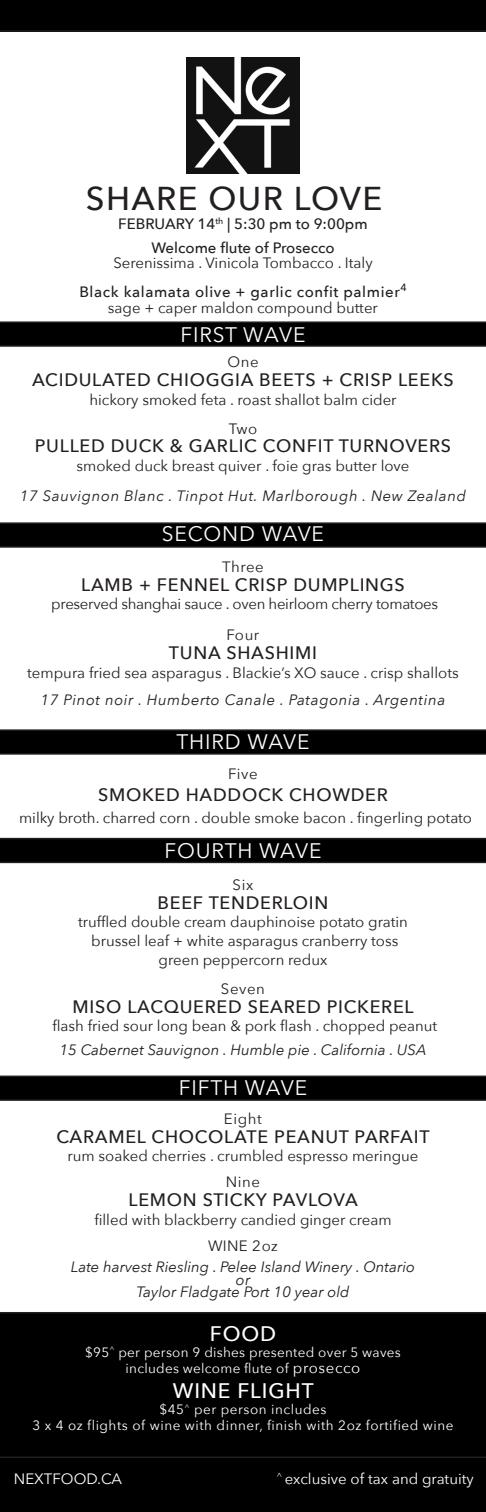
<style>
.page{position:relative;width:486px;height:1512px;background:#fff}
.page>*{position:absolute;margin:0;border:0;box-sizing:border-box;transform-origin:0 0}
.t1{font:500 33px "Avenir Next";letter-spacing:.04em;color:#231f20}
.t2{font:21px "Avenir Next";letter-spacing:.04em;color:#fff}
.t3{font:500 21px "Avenir Next";letter-spacing:.04em;color:#fff}
.t4{font:500 18px "Avenir Next";letter-spacing:.04em;color:#231f20}
.t5{font:15px "Avenir Next";color:#231f20}
.t6{font:italic 15px "Avenir Next";color:#231f20}
.t7{font:italic 15px "Avenir Next";letter-spacing:.04em;color:#231f20}
.t8{font:500 15px "Avenir Next";color:#231f20}
.t9{font:15px "Avenir Next";letter-spacing:-.02em;color:#231f20}
.t10{font:500 15px "Avenir Next";letter-spacing:.03em;color:#231f20}
.t11{font:15px "Avenir Next";color:#fff}
.t12{font:13.5px "Avenir Next";letter-spacing:.04em;color:#fff}
.t13{font:13.5px "Avenir Next";letter-spacing:.02em;color:#fff}
.t14{font:8.7px "Avenir Next";color:#fff}
.s1{font-size:15px}
</style>
<div class="page">
<img style="left:186px;top:58px;width:114px;height:116px">
<svg style="left:0;top:1076px;width:486px;height:25px;background:#040404"></svg>
<svg style="left:0;top:838px;width:486px;height:25px;background:#030303"></svg>
<svg style="left:0;top:729px;width:486px;height:26px;background:#0a0a0a"></svg>
<svg style="left:0;top:522px;width:486px;height:26px;background:#0a0a0a"></svg>
<div style="left:0;top:0;width:486px;height:32px;background:#000"></div>
<svg style="left:0;top:321px;width:486px;height:26px;background:#0a0a0a"></svg>
<div style="left:0;top:1458px;width:486px;height:54px;background:#000"></div>
<div style="left:0;top:1312px;width:486px;height:146px;background:#000"></div>
<p class="t1" style="left:86px;top:170px;width:298px">SHARE OUR LOVE</p>
<p class="t8" style="left:118px;top:211px;width:251px">FEBRUARY 14<sup>th</sup> | 5:30 pm to 9:00pm</p>
<p class="t8" style="left:151px;top:235px;width:185px">Welcome flute of Prosecco</p>
<p class="t5" style="left:113px;top:251px;width:261px">Serenissima . Vinicola Tombacco . Italy</p>
<p class="t10" style="left:79px;top:279px;width:329px">Black kalamata olive + garlic confit palmier<sup>4</sup></p>
<p class="t5" style="left:108px;top:295px;width:272px">sage + caper maldon compound butter</p>
<p class="t2" style="left:180px;top:317px;width:127px">FIRST WAVE</p>
<p class="t5" style="left:227px;top:349px;width:33px">One</p>
<p class="t4" style="left:32px;top:364px;width:423px">ACIDULATED CHIOGGIA BEETS + CRISP LEEKS</p>
<p class="t5" style="left:89px;top:387px;width:309px">hickory smoked feta . roast shallot balm cider</p>
<p class="t5" style="left:229px;top:416px;width:30px">Two</p>
<p class="t4" style="left:35px;top:431px;width:418px">PULLED DUCK &amp; GARLIC CONFIT TURNOVERS</p>
<p class="t5" style="left:76px;top:453px;width:335px">smoked duck breast quiver . foie gras butter love</p>
<p class="t7" style="left:20px;top:483px;width:448px">17 Sauvignon Blanc . Tinpot Hut. Marlborough . New Zealand</p>
<p class="t2" style="left:162px;top:516px;width:164px">SECOND WAVE</p>
<p class="t5" style="left:222px;top:554px;width:43px">Three</p>
<p class="t4" style="left:81px;top:569px;width:325px">LAMB + FENNEL CRISP DUMPLINGS</p>
<p class="t9" style="left:51px;top:592px;width:388px">preserved shanghai sauce . oven heirloom cherry tomatoes</p>
<p class="t5" style="left:227px;top:622px;width:34px">Four</p>
<p class="t4" style="left:169px;top:638px;width:150px">TUNA SHASHIMI</p>
<p class="t5" style="left:27px;top:660px;width:433px">tempura fried sea asparagus . Blackie’s XO sauce . crisp shallots</p>
<p class="t7" style="left:41px;top:687px;width:406px">17 Pinot noir . Humberto Canale . Patagonia . Argentina</p>
<p class="t2" style="left:176px;top:724px;width:135px">THIRD WAVE</p>
<p class="t5" style="left:228px;top:762px;width:31px">Five</p>
<p class="t4" style="left:98px;top:779px;width:291px">SMOKED HADDOCK CHOWDER</p>
<p class="t5" style="left:19px;top:805px;width:455px">milky broth. charred corn . double smoke bacon . fingerling potato</p>
<p class="t2" style="left:164px;top:833px;width:159px">FOURTH WAVE</p>
<p class="t5" style="left:233px;top:872px;width:22px">Six</p>
<p class="t4" style="left:158px;top:887px;width:172px">BEEF TENDERLOIN</p>
<p class="t5" style="left:78px;top:910px;width:331px">truffled double cream dauphinoise potato gratin</p>
<p class="t5" style="left:91px;top:928px;width:309px">brussel leaf + white asparagus cranberry toss</p>
<p class="t5" style="left:159px;top:947px;width:170px">green peppercorn redux</p>
<p class="t5" style="left:221px;top:976px;width:46px">Seven</p>
<p class="t4" style="left:73px;top:991px;width:343px">MISO LACQUERED SEARED PICKEREL</p>
<p class="t5" style="left:52px;top:1013px;width:386px">flash fried sour long bean &amp; pork flash . chopped peanut</p>
<p class="t6" style="left:60px;top:1037px;width:368px">15 Cabernet Sauvignon . Humble pie . California . USA</p>
<p class="t2" style="left:179px;top:1070px;width:130px">FIFTH WAVE</p>
<p class="t5" style="left:224px;top:1106px;width:40px">Eight</p>
<p class="t4" style="left:56px;top:1121px;width:375px">CARAMEL CHOCOLATE PEANUT PARFAIT</p>
<p class="t5" style="left:67px;top:1144px;width:353px">rum soaked cherries . crumbled espresso meringue</p>
<p class="t5" style="left:226px;top:1169px;width:36px">Nine</p>
<p class="t4" style="left:128px;top:1184px;width:231px">LEMON STICKY PAVLOVA</p>
<p class="t5" style="left:94px;top:1207px;width:299px">filled with blackberry candied ginger cream</p>
<p class="t5" style="left:208px;top:1233px;width:71px">WINE 2 oz</p>
<p class="t6" style="left:71px;top:1254px;width:346px">Late harvest Riesling . Pelee Island Winery . Ontario</p>
<p class="t6" style="left:236px;top:1267px;width:16px">or</p>
<p class="t6" style="left:137px;top:1279px;width:214px">Taylor Fladgate Port 10 year old</p>
<p class="t3" style="left:210px;top:1316px;width:68px">FOOD</p>
<p class="t13" style="left:85px;top:1341px;width:317px">$95<sup>^</sup> per person 9 dishes presented over 5 waves</p>
<p class="t13" style="left:126px;top:1357px;width:236px">includes welcome flute of <span class="s1">prosecco</span></p>
<p class="t3" style="left:173px;top:1373px;width:142px">WINE FLIGHT</p>
<p class="t12" style="left:160px;top:1398px;width:168px">$45<sup>^</sup> per person includes</p>
<p class="t12" style="left:32px;top:1414px;width:423px">3 x 4 oz flights of wine with dinner, finish with 2oz fortified wine</p>
<p class="t11" style="left:14px;top:1466px;width:110px">NEXTFOOD.CA</p>
<p class="t11" style="left:285px;top:1466px;width:191px">exclusive of tax and gratuity</p>
<p class="t14" style="left:276px;top:1468px;width:7px">^</p>
</div>
